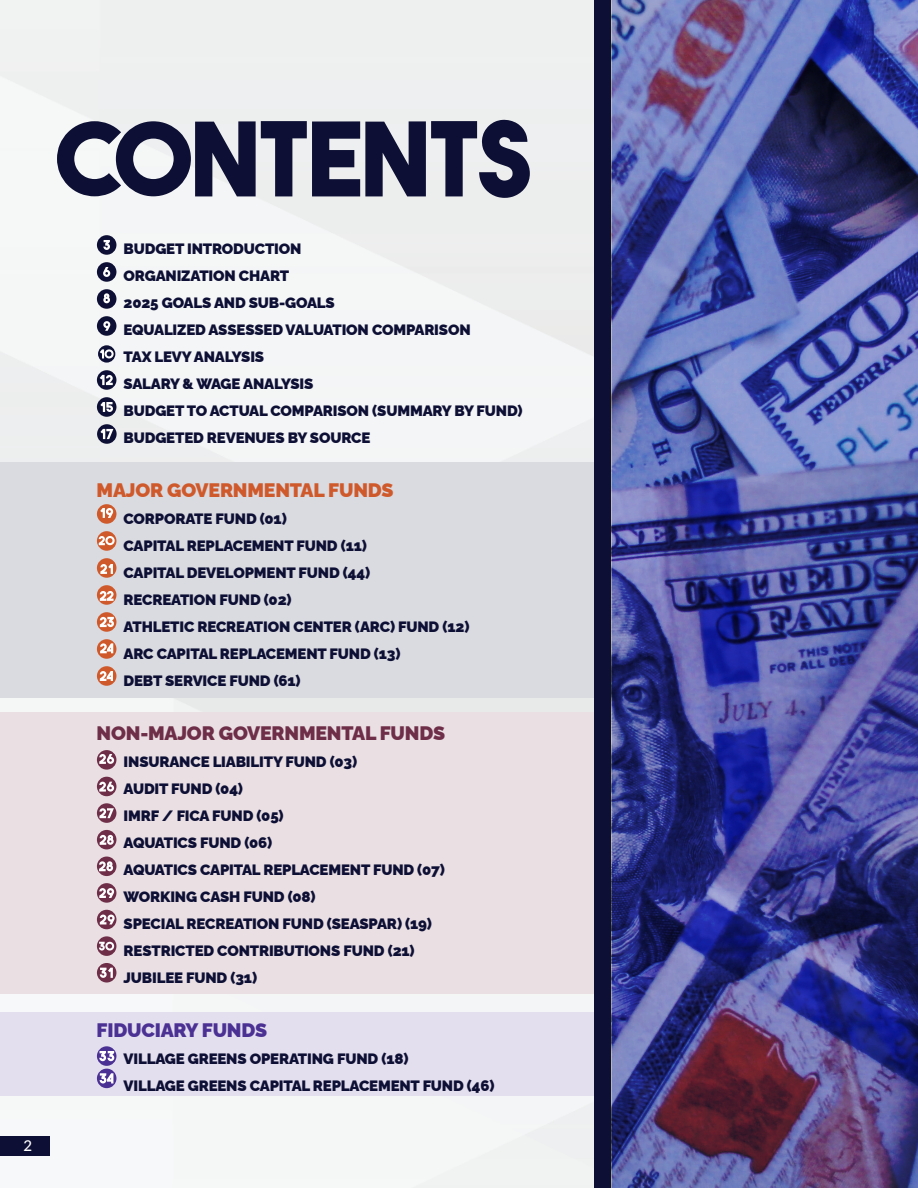
<style>
.page{position:relative;width:918px;height:1188px;background:#fff}
.page>*{position:absolute;margin:0;border:0;box-sizing:border-box;transform-origin:0 0}
.t1{font:900 19.5px "Raleway";letter-spacing:-.01em;color:#6f2e48}
.t2{font:900 19.5px "Raleway";letter-spacing:-.01em;color:#cf592a}
.t3{font:900 19.5px "Raleway";letter-spacing:-.01em;color:#4a3193}
.t4{font:900 15px/27px "Raleway";letter-spacing:-.01em;color:#0d0f34}
.t5{font:500 15px "Lato";color:#fff}
</style>
<div class="page">
<div style="left:0;top:0;width:594px;height:712px;background:#f1f3f3"></div>
<div style="left:49px;top:994px;width:545px;height:194px;background:#f5f7f7"></div>
<div style="left:0;top:1136px;width:49px;height:20px;background:#0d0f34"></div>
<div style="left:0;top:463px;width:918px;height:235px;background:#dadbe1"></div>
<div style="left:0;top:712px;width:918px;height:282px;background:#eae0e4"></div>
<div style="left:0;top:1012px;width:918px;height:84px;background:#e4dfef"></div>
<svg style="left:57px;top:120px;width:473px;height:78px;background:#6c6e84"></svg>
<div style="left:594px;top:0;width:324px;height:1188px;background:#0d0f34"></div>
<img style="left:612px;top:0;width:306px;height:1188px">
<svg style="left:97px;top:1069px;width:19px;height:19px"></svg>
<svg style="left:97px;top:1046px;width:19px;height:20px"></svg>
<svg style="left:97px;top:963px;width:19px;height:20px"></svg>
<svg style="left:97px;top:936px;width:19px;height:20px"></svg>
<svg style="left:97px;top:910px;width:19px;height:19px"></svg>
<div style="left:97px;top:883px;width:19px;height:20px;background:#6f2e48;border-radius:50%"></div>
<div style="left:97px;top:857px;width:19px;height:19px;background:#6f2e48;border-radius:50%"></div>
<div style="left:97px;top:830px;width:19px;height:19px;background:#6f2e48;border-radius:50%"></div>
<svg style="left:97px;top:803px;width:19px;height:20px"></svg>
<div style="left:97px;top:777px;width:19px;height:19px;background:#6f2e48;border-radius:50%"></div>
<div style="left:97px;top:750px;width:19px;height:20px;background:#6f2e48;border-radius:50%"></div>
<div style="left:97px;top:666px;width:19px;height:20px;background:#cf592a;border-radius:50%"></div>
<svg style="left:97px;top:639px;width:19px;height:20px"></svg>
<svg style="left:97px;top:612px;width:19px;height:20px"></svg>
<svg style="left:97px;top:585px;width:19px;height:20px"></svg>
<div style="left:97px;top:558px;width:19px;height:20px;background:#cf592a;border-radius:50%"></div>
<svg style="left:97px;top:531px;width:19px;height:20px"></svg>
<svg style="left:97px;top:504px;width:20px;height:20px"></svg>
<div style="left:97px;top:397px;width:19px;height:20px;background:#0d0f34;border-radius:50%"></div>
<svg style="left:97px;top:370px;width:19px;height:20px"></svg>
<svg style="left:98px;top:345px;width:17px;height:18px"></svg>
<div style="left:97px;top:316px;width:19px;height:20px;background:#0d0f34;border-radius:50%"></div>
<div style="left:97px;top:289px;width:19px;height:20px;background:#0d0f34;border-radius:50%"></div>
<div style="left:97px;top:262px;width:19px;height:20px;background:#0d0f34;border-radius:50%"></div>
<div style="left:97px;top:235px;width:19px;height:20px;background:#0d0f34;border-radius:50%"></div>
<svg style="left:99px;top:888px;width:15px;height:10px"></svg>
<svg style="left:100px;top:835px;width:14px;height:10px"></svg>
<svg style="left:99px;top:782px;width:15px;height:10px"></svg>
<svg style="left:99px;top:754px;width:15px;height:10px"></svg>
<svg style="left:100px;top:643px;width:13px;height:10px"></svg>
<svg style="left:100px;top:591px;width:14px;height:10px"></svg>
<svg style="left:100px;top:564px;width:13px;height:10px"></svg>
<svg style="left:99px;top:536px;width:16px;height:9px"></svg>
<svg style="left:100px;top:508px;width:13px;height:10px"></svg>
<svg style="left:100px;top:402px;width:13px;height:10px"></svg>
<svg style="left:100px;top:349px;width:14px;height:9px"></svg>
<svg style="left:103px;top:293px;width:7px;height:10px"></svg>
<svg style="left:103px;top:267px;width:7px;height:10px"></svg>
<svg style="left:103px;top:240px;width:7px;height:10px"></svg>
<svg style="left:99px;top:808px;width:15px;height:10px"></svg>
<svg style="left:103px;top:321px;width:7px;height:10px"></svg>
<svg style="left:99px;top:1051px;width:15px;height:10px"></svg>
<svg style="left:100px;top:375px;width:13px;height:10px"></svg>
<svg style="left:97px;top:424px;width:20px;height:20px"></svg>
<svg style="left:100px;top:429px;width:13px;height:10px"></svg>
<svg style="left:100px;top:617px;width:14px;height:10px"></svg>
<svg style="left:100px;top:671px;width:13px;height:10px"></svg>
<svg style="left:99px;top:861px;width:14px;height:10px"></svg>
<svg style="left:100px;top:915px;width:15px;height:9px"></svg>
<svg style="left:99px;top:942px;width:15px;height:9px"></svg>
<svg style="left:100px;top:968px;width:13px;height:10px"></svg>
<svg style="left:100px;top:1073px;width:13px;height:11px"></svg>
<p class="t5" style="left:23px;top:1135px;width:10px">2</p>
<p class="t4" style="left:124px;top:233px;width:400px">BUDGET INTRODUCTION<br>ORGANIZATION CHART<br>2025 GOALS AND SUB-GOALS<br>EQUALIZED ASSESSED VALUATION COMPARISON<br>TAX LEVY ANALYSIS<br>SALARY &amp; WAGE ANALYSIS<br>BUDGET TO ACTUAL COMPARISON (SUMMARY BY FUND)<br>BUDGETED REVENUES BY SOURCE</p>
<h1 class="t2" style="left:97px;top:475px;width:298px">MAJOR GOVERNMENTAL FUNDS</h1>
<p class="t4" style="left:124px;top:503px;width:347px">CORPORATE FUND (01)<br>CAPITAL REPLACEMENT FUND (11)<br>CAPITAL DEVELOPMENT FUND (44)<br>RECREATION FUND (02)<br>ATHLETIC RECREATION CENTER (ARC) FUND (12)<br>ARC CAPITAL REPLACEMENT FUND (13)<br>DEBT SERVICE FUND (61)</p>
<h1 class="t1" style="left:97px;top:718px;width:350px">NON-MAJOR GOVERNMENTAL FUNDS</h1>
<p class="t4" style="left:124px;top:746px;width:323px">INSURANCE LIABILITY FUND (03)<br>AUDIT FUND (04)<br>IMRF / FICA FUND (05)<br>AQUATICS FUND (06)<br>AQUATICS CAPITAL REPLACEMENT FUND (07)<br>WORKING CASH FUND (08)<br>SPECIAL RECREATION FUND (SEASPAR) (19)<br>RESTRICTED CONTRIBUTIONS FUND (21)<br>JUBILEE FUND (31)</p>
<h1 class="t3" style="left:97px;top:1015px;width:172px">FIDUCIARY FUNDS</h1>
<p class="t4" style="left:124px;top:1043px;width:373px">VILLAGE GREENS OPERATING FUND (18)<br>VILLAGE GREENS CAPITAL REPLACEMENT FUND (46)</p>
</div>
